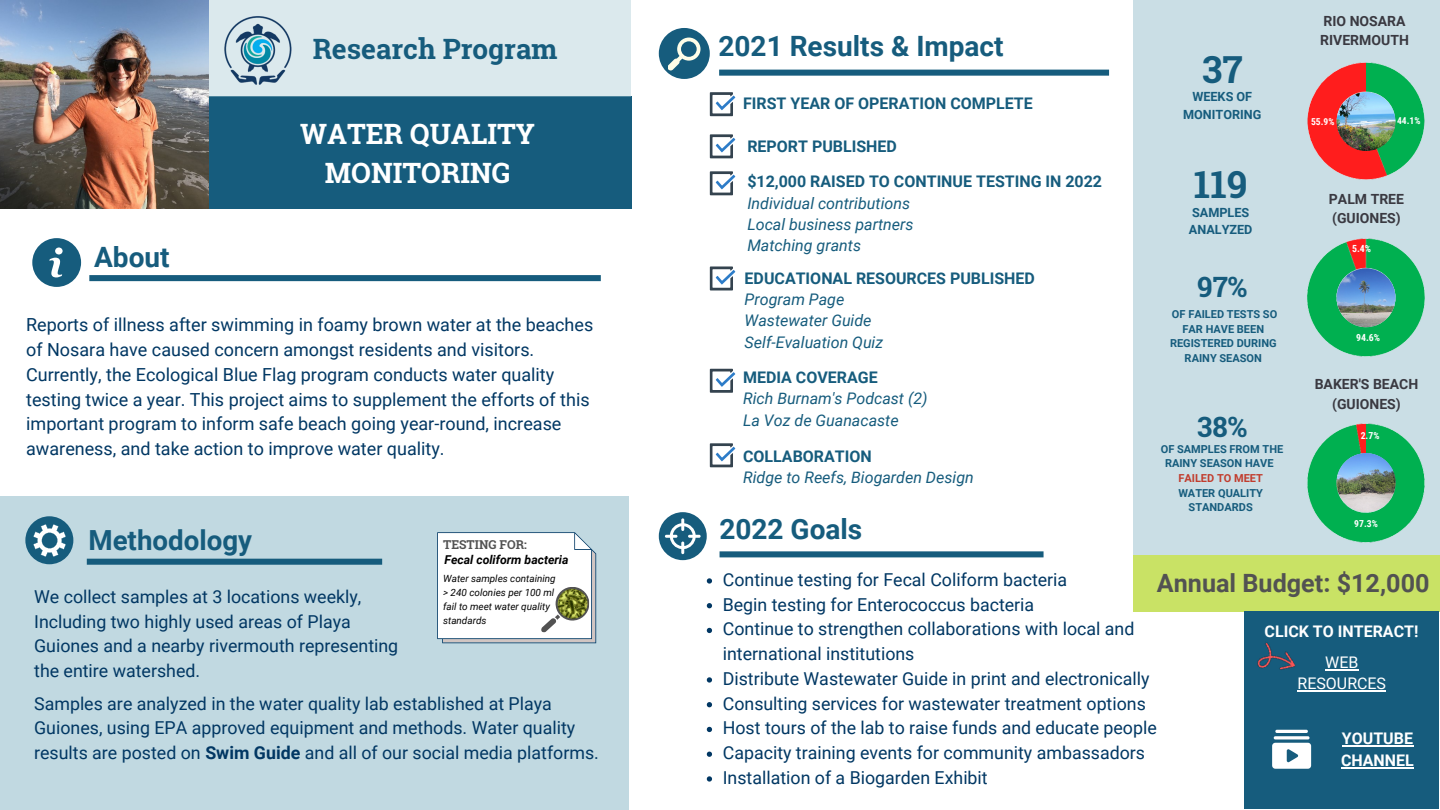
<style>
.page{position:relative;width:1440px;height:810px;background:#fff}
.page>*{position:absolute;margin:0;border:0;box-sizing:border-box;transform-origin:0 0}
.t1{font:700 37.2px "Roboto Slab";color:#165c7d}
.t2{font:700 28px "Roboto";color:#165c7d}
.t3{font:700 28px "Roboto Slab";color:#fff}
.t4{font:700 28px "Roboto Slab";color:#165c7d}
.t5{font:700 27.8px "Roboto";color:#165c7d}
.t6{font:700 25.2px "Roboto";color:#525252}
.t7{font:18px/24.8px "Roboto";color:#013763}
.t8{font:17.8px/24.4px "Roboto";color:#013763}
.t9{font:italic 16px "Roboto";color:#165c7d}
.t10{font:700 16px "Roboto";color:#165c7d}
.t11{font:700 16px "Roboto";color:#fff}
.t12{font:16px/21.4px "Roboto";color:#fff;text-align:center}
.t13{font:700 14px "Roboto";color:#3a3941}
.t14{font:700 12.6px/17.2px "Roboto";color:#165c7d;text-align:center}
.t15{font:italic 700 12.2px "Roboto";color:#000}
.t16{font:700 12.2px "Roboto Slab";color:#525252}
.t17{font:700 11px/14.6px "Roboto";color:#165c7d;text-align:center}
.t18{font:700 11px "Roboto";color:#c13d2e}
.t19{font:italic 10px/13.8px "Roboto";color:#000}
.t20{font:700 9.8px "Roboto Condensed";color:#fff}
.t21{font:700 9.6px "Roboto Condensed";color:#fff}
.s1{font-weight:700}
</style>
<div class="page">
<div style="left:0;top:496px;width:628px;height:314px;background:#c1d9e1"></div>
<div style="left:25px;top:516px;width:48px;height:48px;background:#165c7d;border-radius:50%"></div>
<svg style="left:87px;top:559px;width:295px;height:6px;background:#1d6181"></svg>
<svg style="left:719px;top:70px;width:390px;height:6px;background:#236584"></svg>
<div style="left:659px;top:28px;width:51px;height:51px;background:#165c7d;border-radius:50%"></div>
<div style="left:1133px;top:0;width:307px;height:555px;background:#cadee5"></div>
<svg style="left:437px;top:532px;width:159px;height:111px;background:#f1f3f5"></svg>
<img style="left:556px;top:587px;width:34px;height:34px">
<svg style="left:720px;top:551px;width:324px;height:6px;background:#246685"></svg>
<div style="left:198px;top:96px;width:434px;height:113px;background:#165c7d"></div>
<div style="left:202px;top:0;width:429px;height:97px;background:#dbe9ed"></div>
<img style="left:224px;top:16px;width:68px;height:69px">
<img style="left:0;top:0;width:208px;height:209px">
<div style="left:1133px;top:555px;width:307px;height:57px;background:#c9e265"></div>
<svg style="left:32px;top:238px;width:49px;height:49px"></svg>
<svg style="left:89px;top:275px;width:512px;height:6px;background:#195e7e"></svg>
<div style="left:1244px;top:611px;width:195px;height:198px;background:#165c7d"></div>
<svg style="left:1272px;top:730px;width:39px;height:39px"></svg>
<img style="left:1257px;top:642px;width:39px;height:28px">
<svg style="left:710px;top:92px;width:25px;height:24px"></svg>
<svg style="left:710px;top:134px;width:25px;height:24px"></svg>
<svg style="left:33px;top:524px;width:33px;height:33px"></svg>
<svg style="left:659px;top:512px;width:48px;height:48px"></svg>
<svg style="left:668px;top:38px;width:33px;height:32px"></svg>
<img style="left:1307px;top:62px;width:118px;height:118px">
<img style="left:1337px;top:92px;width:58px;height:59px;border-radius:50%">
<img style="left:1307px;top:238px;width:118px;height:119px">
<img style="left:1337px;top:268px;width:58px;height:59px;border-radius:50%">
<img style="left:1307px;top:423px;width:118px;height:120px">
<img style="left:1337px;top:453px;width:59px;height:59px;border-radius:50%">
<svg style="left:710px;top:171px;width:25px;height:24px"></svg>
<svg style="left:710px;top:266px;width:25px;height:24px"></svg>
<svg style="left:710px;top:369px;width:25px;height:24px"></svg>
<svg style="left:707px;top:578px;width:5px;height:6px"></svg>
<svg style="left:707px;top:603px;width:5px;height:5px"></svg>
<svg style="left:707px;top:628px;width:5px;height:5px"></svg>
<svg style="left:707px;top:677px;width:5px;height:6px"></svg>
<svg style="left:707px;top:702px;width:5px;height:5px"></svg>
<svg style="left:707px;top:727px;width:5px;height:5px"></svg>
<svg style="left:707px;top:752px;width:5px;height:5px"></svg>
<svg style="left:707px;top:776px;width:5px;height:6px"></svg>
<hr style="left:1342px;top:745px;width:71px;height:2px;background:#fff">
<hr style="left:1341px;top:767px;width:73px;height:2px;background:#fff">
<hr style="left:1325px;top:669px;width:34px;height:2px;background:#fff">
<hr style="left:1298px;top:691px;width:88px;height:1px;background:#fff">
<svg style="left:710px;top:443px;width:25px;height:24px"></svg>
<p class="t4" style="left:313px;top:30px;width:246px">Research Program</p>
<p class="t2" style="left:94px;top:241px;width:77px">About</p>
<p class="t3" style="left:300px;top:115px;width:237px">WATER QUALITY</p>
<p class="t3" style="left:325px;top:154px;width:187px">MONITORING</p>
<p class="t7" style="left:26px;top:313px;width:569px">Reports of illness after swimming in foamy brown water at the beaches of Nosara have caused concern amongst residents and visitors.<br>Currently, the Ecological Blue Flag program conducts water quality testing twice a year. This project aims to supplement the efforts of this important program to inform safe beach going year-round, increase awareness, and take action to improve water quality.</p>
<p class="t5" style="left:88px;top:524px;width:165px">Methodology</p>
<p class="t8" style="left:34px;top:585px;width:366px">We collect samples at 3 locations weekly, Including two highly used areas of Playa Guiones and a nearby rivermouth representing the entire watershed.</p>
<p class="t16" style="left:443px;top:537px;width:85px">TESTING FOR:</p>
<p class="t15" style="left:445px;top:553px;width:125px">Fecal coliform bacteria</p>
<p class="t19" style="left:443px;top:572px;width:114px">Water samples containing &gt; 240 colonies per 100 ml</p>
<p class="t19" style="left:443px;top:600px;width:108px">fail to meet water quality standards</p>
<p class="t8" style="left:34px;top:692px;width:566px">Samples are analyzed in the water quality lab established at Playa<br>Guiones, using EPA approved equipment and methods. Water quality results are posted on <span class="s1">Swim Guide</span> and all of our social media platforms.</p>
<p class="t2" style="left:719px;top:30px;width:287px">2021 Results &amp; Impact</p>
<p class="t10" style="left:743px;top:95px;width:291px">FIRST YEAR OF OPERATION COMPLETE</p>
<p class="t10" style="left:747px;top:137px;width:151px">REPORT PUBLISHED</p>
<p class="t10" style="left:747px;top:172px;width:356px">$12,000 RAISED TO CONTINUE TESTING IN 2022</p>
<p class="t9" style="left:747px;top:194px;width:164px">Individual contributions</p>
<p class="t9" style="left:747px;top:215px;width:168px">Local business partners</p>
<p class="t9" style="left:747px;top:236px;width:115px">Matching grants</p>
<p class="t10" style="left:745px;top:269px;width:292px">EDUCATIONAL RESOURCES PUBLISHED</p>
<p class="t9" style="left:745px;top:290px;width:101px">Program Page</p>
<p class="t9" style="left:745px;top:312px;width:128px">Wastewater Guide</p>
<p class="t9" style="left:745px;top:333px;width:140px">Self-Evaluation Quiz</p>
<p class="t10" style="left:743px;top:368px;width:136px">MEDIA COVERAGE</p>
<p class="t9" style="left:743px;top:390px;width:186px">Rich Burnam's Podcast (2)</p>
<p class="t9" style="left:743px;top:411px;width:157px">La Voz de Guanacaste</p>
<p class="t10" style="left:743px;top:447px;width:130px">COLLABORATION</p>
<p class="t9" style="left:743px;top:469px;width:232px">Ridge to Reefs, Biogarden Design</p>
<p class="t2" style="left:719px;top:513px;width:144px">2022 Goals</p>
<p class="t1" style="left:1202px;top:44px;width:42px">37</p>
<p class="t14" style="left:1183px;top:88px;width:80px">WEEKS OF<br>MONITORING</p>
<p class="t1" style="left:1194px;top:159px;width:55px">119</p>
<p class="t14" style="left:1189px;top:204px;width:65px;text-align:left">SAMPLES<br>ANALYZED</p>
<p class="t4" style="left:1197px;top:268px;width:52px">97%</p>
<p class="t17" style="left:1170px;top:307px;width:109px">OF FAILED TESTS SO<br>FAR HAVE BEEN<br>REGISTERED DURING<br>RAINY SEASON</p>
<p class="t4" style="left:1197px;top:407px;width:51px">38%</p>
<p class="t17" style="left:1161px;top:442px;width:124px">OF SAMPLES FROM THE<br>RAINY SEASON HAVE</p>
<p class="t18" style="left:1178px;top:472px;width:86px">FAILED TO MEET</p>
<p class="t17" style="left:1178px;top:486px;width:86px">WATER QUALITY<br>STANDARDS</p>
<p class="t13" style="left:1324px;top:13px;width:84px">RIO NOSARA</p>
<p class="t13" style="left:1320px;top:32px;width:90px">RIVERMOUTH</p>
<p class="t21" style="left:1311px;top:116px;width:25px">55.9%</p>
<p class="t21" style="left:1397px;top:115px;width:25px">44.1%</p>
<p class="t13" style="left:1329px;top:191px;width:77px">PALM TREE</p>
<p class="t13" style="left:1332px;top:210px;width:70px">(GUIONES)</p>
<p class="t20" style="left:1352px;top:243px;width:21px">5.4%</p>
<p class="t20" style="left:1356px;top:332px;width:26px">94.6%</p>
<p class="t13" style="left:1315px;top:376px;width:105px">BAKER'S BEACH</p>
<p class="t13" style="left:1332px;top:396px;width:70px">(GUIONES)</p>
<p class="t21" style="left:1361px;top:430px;width:20px">2.7%</p>
<p class="t21" style="left:1354px;top:518px;width:25px">97.3%</p>
<p class="t6" style="left:1157px;top:568px;width:274px">Annual Budget: $12,000</p>
<p class="t8" style="left:723px;top:568px;width:346px">Continue testing for Fecal Coliform bacteria</p>
<p class="t8" style="left:723px;top:592px;width:313px">Begin testing for Enterococcus bacteria</p>
<p class="t8" style="left:723px;top:617px;width:413px">Continue to strengthen collaborations with local and international institutions</p>
<p class="t8" style="left:723px;top:667px;width:428px">Distribute Wastewater Guide in print and electronically</p>
<p class="t8" style="left:723px;top:691px;width:425px">Consulting services for wastewater treatment options</p>
<p class="t8" style="left:723px;top:716px;width:435px">Host tours of the lab to raise funds and educate people</p>
<p class="t8" style="left:723px;top:741px;width:424px">Capacity training events for community ambassadors</p>
<p class="t8" style="left:723px;top:766px;width:266px">Installation of a Biogarden Exhibit</p>
<p class="t11" style="left:1265px;top:622px;width:155px">CLICK TO INTERACT!</p>
<p class="t12" style="left:1298px;top:652px;width:90px">WEB<br>RESOURCES</p>
<p class="t11" style="left:1342px;top:729px;width:73px">YOUTUBE</p>
<p class="t11" style="left:1341px;top:751px;width:74px">CHANNEL</p>
</div>
